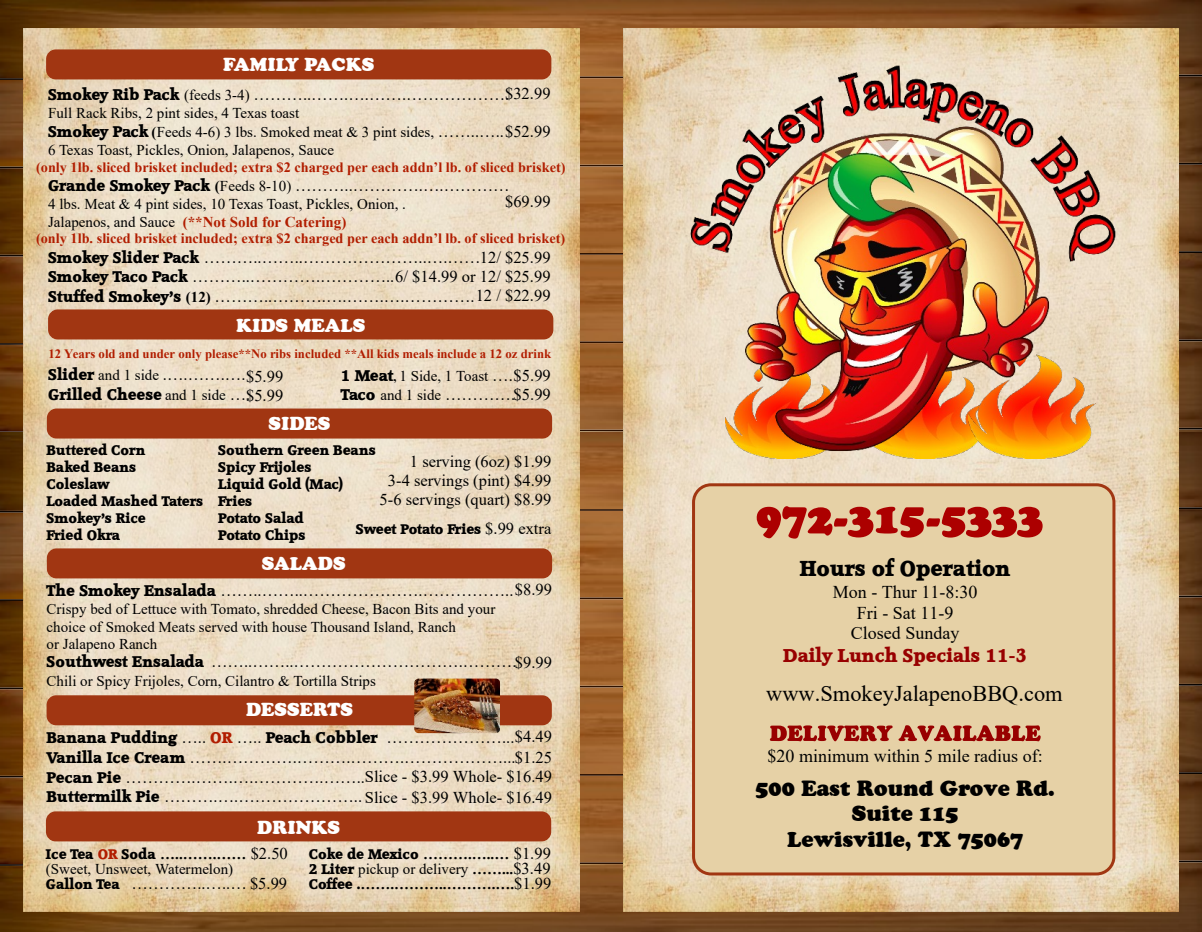
<style>
.page{position:relative;width:1202px;height:932px;background:#fff}
.page>*{position:absolute;margin:0;border:0;box-sizing:border-box;transform-origin:0 0}
.t1{font:22.35px "Times New Roman";color:#000}
.t2{font:21px/25.7px "Cooper BT Black Headline";color:#000;text-align:center}
.t3{font:21px "Accord Heavy SF Bold";color:#000}
.t4{font:18px/20.7px "Times New Roman";color:#000;text-align:center}
.t5{font:18px "Cooper BT Black Headline";color:#fff}
.t6{font:18px "Accord Heavy SF Bold";color:#980000}
.t7{font:16.5px/18.9px "Times New Roman";color:#000;text-align:right}
.t8{font:15px/17.2px "Times New Roman";color:#000}
.t9{font:15px "Accord Heavy SF Bold";color:#000}
.t10{font:700 15px/15px "Times New Roman";color:#000}
.t11{font:700 14.25px "Times New Roman";color:#b11d00}
.t12{font:13.5px/17.1px "Accord Heavy SF Bold";color:#000}
.t13{font:13.5px "Accord Heavy SF Bold";letter-spacing:-.035em;color:#000}
.t14{font:700 12.75px "Times New Roman";color:#b11d00}
.s1{font-family:"Accord Heavy SF Bold";font-size:15px}
.s2{font-size:15px}
.s3{font-family:"Times New Roman";font-weight:700}
.s4{font-family:"Times New Roman"}
.s5{font-family:"Times New Roman";font-size:16.5px}
.s6{font-weight:700;color:#b11d00}
.s7{font-weight:700;font-size:15px}
.s8{font-family:"Accord Heavy SF Bold"}
.s9{font-weight:700}
.s10{font-size:16.5px}
.s11{font-weight:700;font-size:12.15px}
.s12{color:#b11d00}
.s13{font-family:"Times New Roman";font-weight:700;font-size:15px}
.s14{font-family:"Accord Heavy SF Bold";font-size:13.5px}
.s15{font-family:"Accord Heavy SF Bold";font-weight:400;font-size:13.5px}
.s16{font-weight:400}
.s17{font-weight:400;font-size:16.5px}
</style>
<div class="page">
<img style="left:0;top:255px;width:1202px;height:86px">
<img style="left:0;top:78px;width:1202px;height:177px">
<img style="left:0;top:0;width:1202px;height:78px">
<img style="left:0;top:864px;width:1202px;height:68px">
<img style="left:0;top:687px;width:1202px;height:87px">
<img style="left:0;top:599px;width:1202px;height:88px">
<img style="left:0;top:432px;width:1202px;height:77px">
<img style="left:0;top:774px;width:1202px;height:90px">
<img style="left:0;top:509px;width:1202px;height:90px">
<img style="left:623px;top:28px;width:555px;height:883px">
<img style="left:24px;top:28px;width:555px;height:883px">
<div style="left:692px;top:483px;width:423px;height:392px;background:#e6d1a6;border:3px solid #a13612;border-radius:18px"></div>
<svg style="left:756px;top:506px;width:286px;height:32px"></svg>
<svg style="left:770px;top:725px;width:122px;height:16px"></svg>
<svg style="left:898px;top:725px;width:142px;height:16px"></svg>
<img style="left:678px;top:57px;width:451px;height:419px">
<div style="left:46px;top:49px;width:505px;height:30px;background:#a13612;border-radius:10px"></div>
<div style="left:47px;top:408px;width:505px;height:30px;background:#a13612;border-radius:10px"></div>
<div style="left:47px;top:695px;width:505px;height:30px;background:#a13612;border-radius:10px"></div>
<img style="left:414px;top:678px;width:86px;height:55px;border-radius:4px">
<div style="left:46px;top:811px;width:505px;height:30px;background:#a13612;border-radius:10px"></div>
<div style="left:48px;top:309px;width:505px;height:30px;background:#a13612;border-radius:10px"></div>
<div style="left:47px;top:548px;width:505px;height:30px;background:#a13612;border-radius:10px"></div>
<p class="t5" style="left:223px;top:57px;width:153px">FAMILY PACKS</p>
<p class="t7" style="left:48px;top:86px;width:463px"><span class="s1">Smokey Rib Pack</span> <span class="s2">(feeds 3-4)</span> ………..…….….…….……………….</p>
<p class="t8" style="left:48px;top:106px;width:253px">Full Rack Ribs, 2 pint sides, 4 Texas toast</p>
<p class="t8" style="left:48px;top:143px;width:287px">6 Texas Toast, Pickles, Onion, Jalapenos, Sauce</p>
<p class="t9" style="left:48px;top:178px;width:463px">Grande Smokey Pack <span class="s3">(</span><span class="s4">Feeds 8-10)</span> <span class="s5">………..………….….…………</span></p>
<p class="t8" style="left:48px;top:197px;width:359px">4 lbs. Meat &amp; 4 pint sides, 10 Texas Toast, Pickles, Onion, .<br>Jalapenos, and Sauce <span class="s6">(**Not Sold for Catering)</span></p>
<p class="t7" style="left:48px;top:249px;width:504px;line-height:19.8px;text-align:justify"><span class="s1">Smokey Slider Pack</span> ………..……..…………………..….……12/ $25.99<br><span class="s1">Smokey Taco Pack</span> ………..………….…………..6/ $14.99 or 12/ $25.99<br><span class="s1">Stuffed Smokey’s</span> <span class="s7">(12)</span> ………..……….….…….….………….12 / $22.99</p>
<p class="t7" style="left:505px;top:85px;width:47px">$32.99</p>
<p class="t8" style="left:48px;top:124px;width:504px"><span class="s8">Smokey Pack</span> <span class="s9">(</span>Feeds 4-6) 3 lbs. Smoked meat &amp; 3 pint sides, <span class="s10">……..…..$52.99</span></p>
<p class="t11" style="left:36px;top:162px;width:531px">(only 1lb. sliced brisket included; extra $2 charged per each addn’l lb. of sliced brisket)</p>
<p class="t7" style="left:505px;top:193px;width:47px">$69.99</p>
<p class="t11" style="left:36px;top:234px;width:530px">(only 1lb. sliced brisket included; extra $2 charged per each addn’l lb. of sliced brisket)</p>
<p class="t5" style="left:236px;top:319px;width:131px">KIDS MEALS</p>
<p class="t14" style="left:48px;top:349px;width:504px">12 Years old and under only please**No ribs included **All kids meals include a 12 oz drink</p>
<p class="t7" style="left:48px;top:366px;width:236px;line-height:20.4px"><span class="s1">Slider</span> <span class="s2">and 1 side</span> .….…….….$5.99 $5.99</p>
<p class="t8" style="left:341px;top:368px;width:212px"><span class="s8">1 Meat</span><span class="s11">,</span> 1 Side, 1 Toast <span class="s10">….$5.99</span></p>
<p class="t7" style="left:341px;top:387px;width:212px"><span class="s1">Taco</span> <span class="s2">and 1 side</span> ………….$5.99</p>
<p class="t9" style="left:48px;top:387px;width:203px">Grilled Cheese <span class="s4">and 1 side</span> <span class="s5">….</span></p>
<p class="t12" style="left:47px;top:442px;width:158px">Buttered Corn<br>Baked Beans<br>Coleslaw<br>Loaded Mashed Taters<br>Smokey’s Rice<br>Fried Okra</p>
<p class="t5" style="left:268px;top:416px;width:63px">SIDES</p>
<p class="t12" style="left:218px;top:442px;width:159px">Southern Green Beans<br>Spicy Frijoles<br>Liquid Gold (Mac)<br>Fries<br>Potato Salad<br>Potato Chips</p>
<p class="t7" style="left:380px;top:453px;width:173px">1 serving (6oz) $1.99<br>3-4 servings (pint) $4.99<br>5-6 servings (quart) $8.99</p>
<p class="t13" style="left:356px;top:522px;width:197px">Sweet Potato Fries <span class="s5">$.99 extra</span></p>
<p class="t5" style="left:262px;top:556px;width:85px">SALADS</p>
<p class="t7" style="left:47px;top:582px;width:507px"><span class="s1">The Smokey Ensalada</span> ……..……..………………….……………..$8.99</p>
<p class="t8" style="left:47px;top:602px;width:450px">Crispy bed of Lettuce with Tomato, shredded Cheese, Bacon Bits and your choice of Smoked Meats served with house Thousand Island, Ranch<br>or Jalapeno Ranch</p>
<p class="t8" style="left:47px;top:673px;width:331px">Chili or Spicy Frijoles, Corn, Cilantro &amp; Tortilla Strips</p>
<p class="t7" style="left:47px;top:654px;width:507px"><span class="s1">Southwest Ensalada</span> ……..……..………………………….……….$9.99</p>
<p class="t5" style="left:246px;top:702px;width:108px">DESSERTS</p>
<p class="t9" style="left:47px;top:730px;width:507px">Banana Pudding <span class="s5">…..</span> <span class="s12">OR</span> <span class="s5">…..</span> Peach Cobbler <span class="s5">…………………...$4.49</span></p>
<p class="t7" style="left:47px;top:749px;width:507px;text-align:left"><span class="s1">Vanilla Ice Cream</span> …….………….……….……….………………...$1.25<br><span class="s1">Pecan Pie</span> ………….…….….………….……..Slice - $3.99 Whole- $16.49</p>
<p class="t7" style="left:47px;top:789px;width:507px"><span class="s1">Buttermilk Pie</span> ……….….………………….. Slice - $3.99 Whole- $16.49</p>
<p class="t5" style="left:257px;top:820px;width:84px">DRINKS</p>
<p class="t12" style="left:46px;top:845px;width:243px">Ice Tea <span class="s12">OR</span> Soda <span class="s13">…..…….……</span> <span class="s5">$2.50</span></p>
<p class="t8" style="left:46px;top:861px;width:189px">(Sweet, Unsweet, Watermelon)</p>
<p class="t7" style="left:46px;top:875px;width:243px"><span class="s14">Gallon Tea</span> …………..…..… $5.99</p>
<p class="t12" style="left:309px;top:845px;width:243px">Coke de Mexico <span class="s13">……….…..…</span> <span class="s5">$1.99</span></p>
<p class="t10" style="left:309px;top:862px;width:244px"><span class="s15">2 Liter</span> <span class="s16">pickup or delivery</span> ……...<span class="s17">$3.49<br></span><span class="s15">Coffee .</span>…….………..……….….<span class="s17">$1.99</span></p>
<p class="t3" style="left:799px;top:558px;width:212px">Hours of Operation</p>
<p class="t4" style="left:832px;top:583px;width:146px">Mon - Thur 11-8:30<br>Fri - Sat 11-9<br>Closed Sunday</p>
<p class="t6" style="left:783px;top:646px;width:245px">Daily Lunch Specials 11-3</p>
<h1 class="t1" style="left:766px;top:685px;width:298px">www.SmokeyJalapenoBBQ.com</h1>
<p class="t4" style="left:767px;top:747px;width:277px">$20 minimum within 5 mile radius of:</p>
<p class="t2" style="left:755px;top:777px;width:301px">500 East Round Grove Rd.<br>Suite 115<br>Lewisville, TX 75067</p>
</div>
